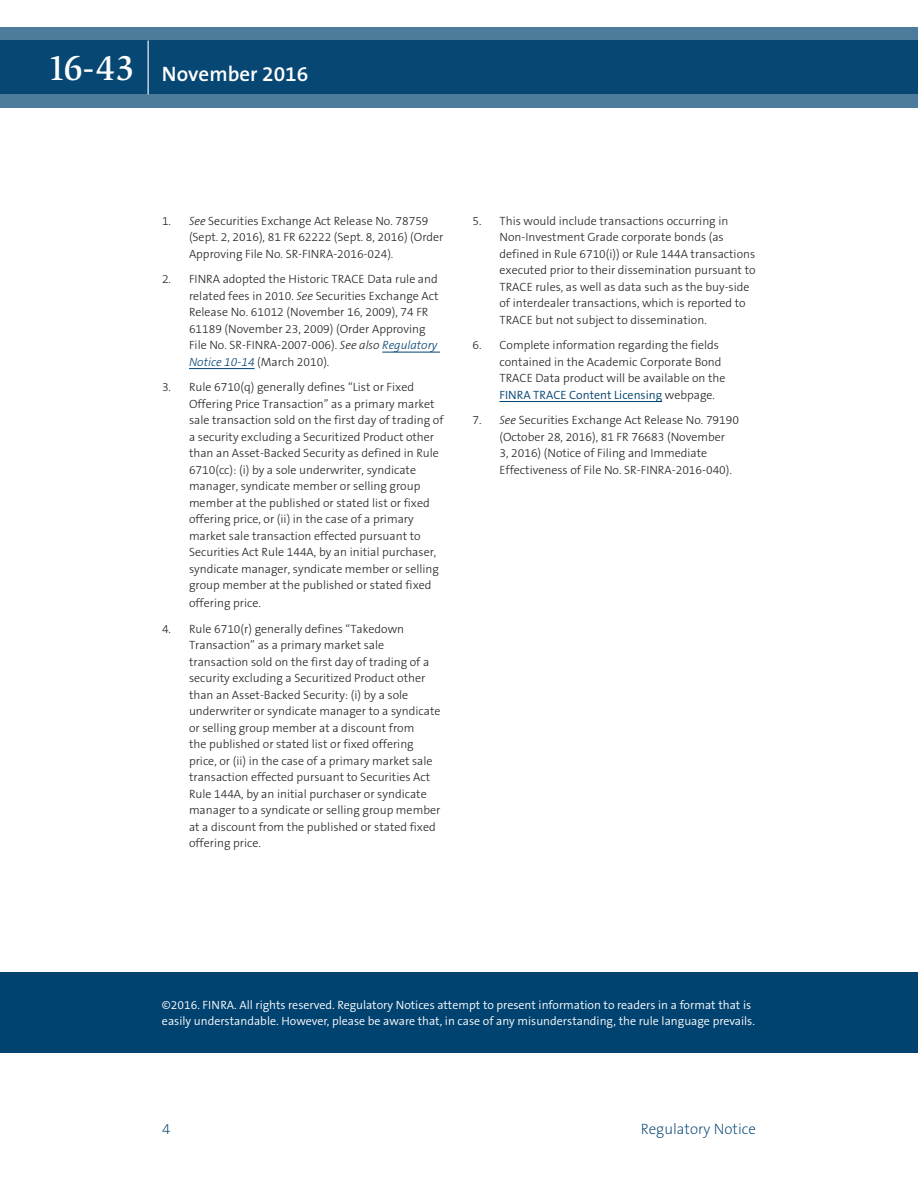
<style>
.page{position:relative;width:918px;height:1188px;background:#fff}
.page>*{position:absolute;margin:0;border:0;box-sizing:border-box;transform-origin:0 0}
.t1{font:600 21px "The Sans B6";color:#fff}
.t2{font:200 15px "The Sans B2";color:#004270}
.t3{font:300 12px/16.5px "The Sans B3";color:#231f20}
.t4{font:300 12px/16.5px "The Sans B4";color:#fff}
.t5{font:300 12px "The Sans B4";color:#004270}
.s1{font-family:"Slimbach LT";font-weight:500;font-size:36px}
.s2{font-style:italic}
.s3{font-style:italic;color:#004270}
.s4{font-family:"The Sans B3";color:#231f20}
</style>
<div class="page">
<hr style="left:382px;top:352px;width:58px;height:1px;background:#004270">
<hr style="left:189px;top:368px;width:66px;height:1px;background:#004270">
<hr style="left:500px;top:401px;width:162px;height:1px;background:#004270">
<div style="left:0;top:972px;width:918px;height:81px;background:#004270"></div>
<svg style="left:0;top:27px;width:918px;height:81px;background:#1e5881"></svg>
<hr style="left:148px;top:40px;width:1px;height:54px;background:#fff">
<h1 class="t1" style="left:47px;top:62px;width:263px"><span class="s1">16-43</span> November 2016</h1>
<p class="t3" style="left:189px;top:213px;width:256px;text-indent:-27px">1. <span class="s2">See</span> Securities Exchange Act Release No. 78759 (Sept. 2, 2016), 81 FR 62222 (Sept. 8, 2016) (Order<br>Approving File No. SR-FINRA-2016-024).</p>
<p class="t3" style="left:189px;top:271px;width:251px;text-indent:-27px">2. FINRA adopted the Historic TRACE Data rule and related fees in 2010. <span class="s2">See</span> Securities Exchange Act Release No. 61012 (November 16, 2009), 74 FR 61189 (November 23, 2009) (Order Approving File No. SR-FINRA-2007-006). <span class="s2">See also</span> <span class="s3">Regulatory Notice 10-14</span> (March 2010).</p>
<p class="t3" style="left:189px;top:379px;width:256px;text-indent:-27px">3. Rule 6710(q) generally defines “List or Fixed Offering Price Transaction” as a primary market sale transaction sold on the first day of trading of a security excluding a Securitized Product other than an Asset-Backed Security as defined in Rule 6710(cc): (i) by a sole underwriter, syndicate manager, syndicate member or selling group member at the published or stated list or fixed offering price, or (ii) in the case of a primary market sale transaction effected pursuant to Securities Act Rule 144A, by an initial purchaser, syndicate manager, syndicate member or selling group member at the published or stated fixed</p>
<p class="t3" style="left:189px;top:595px;width:73px">offering price.</p>
<p class="t3" style="left:189px;top:621px;width:253px;text-indent:-27px">4. Rule 6710(r) generally defines “Takedown Transaction” as a primary market sale transaction sold on the first day of trading of a security excluding a Securitized Product other than an Asset-Backed Security: (i) by a sole underwriter or syndicate manager to a syndicate or selling group member at a discount from<br>the published or stated list or fixed offering price, or (ii) in the case of a primary market sale transaction effected pursuant to Securities Act Rule 144A, by an initial purchaser or syndicate manager to a syndicate or selling group member at a discount from the published or stated fixed offering price.</p>
<p class="t3" style="left:500px;top:213px;width:258px;text-indent:-27px">5. This would include transactions occurring in Non-Investment Grade corporate bonds (as defined in Rule 6710(i)) or Rule 144A transactions executed prior to their dissemination pursuant to TRACE rules, as well as data such as the buy-side of interdealer transactions, which is reported to TRACE but not subject to dissemination.</p>
<p class="t3" style="left:500px;top:337px;width:228px;text-indent:-27px">6. Complete information regarding the fields contained in the Academic Corporate Bond<br>TRACE Data product will be available on the</p>
<p class="t5" style="left:500px;top:388px;width:217px">FINRA TRACE Content Licensing <span class="s4">webpage.</span></p>
<p class="t3" style="left:500px;top:412px;width:241px;text-indent:-27px">7. <span class="s2">See</span> Securities Exchange Act Release No. 79190 (October 28, 2016), 81 FR 76683 (November<br>3, 2016) (Notice of Filing and Immediate Effectiveness of File No. SR-FINRA-2016-040).</p>
<p class="t4" style="left:162px;top:997px;width:594px">©2016. FINRA. All rights reserved. Regulatory Notices attempt to present information to readers in a format that is easily understandable. However, please be aware that, in case of any misunderstanding, the rule language prevails.</p>
<p class="t2" style="left:162px;top:1121px;width:10px">4</p>
<p class="t2" style="left:641px;top:1121px;width:117px">Regulatory Notice</p>
</div>
